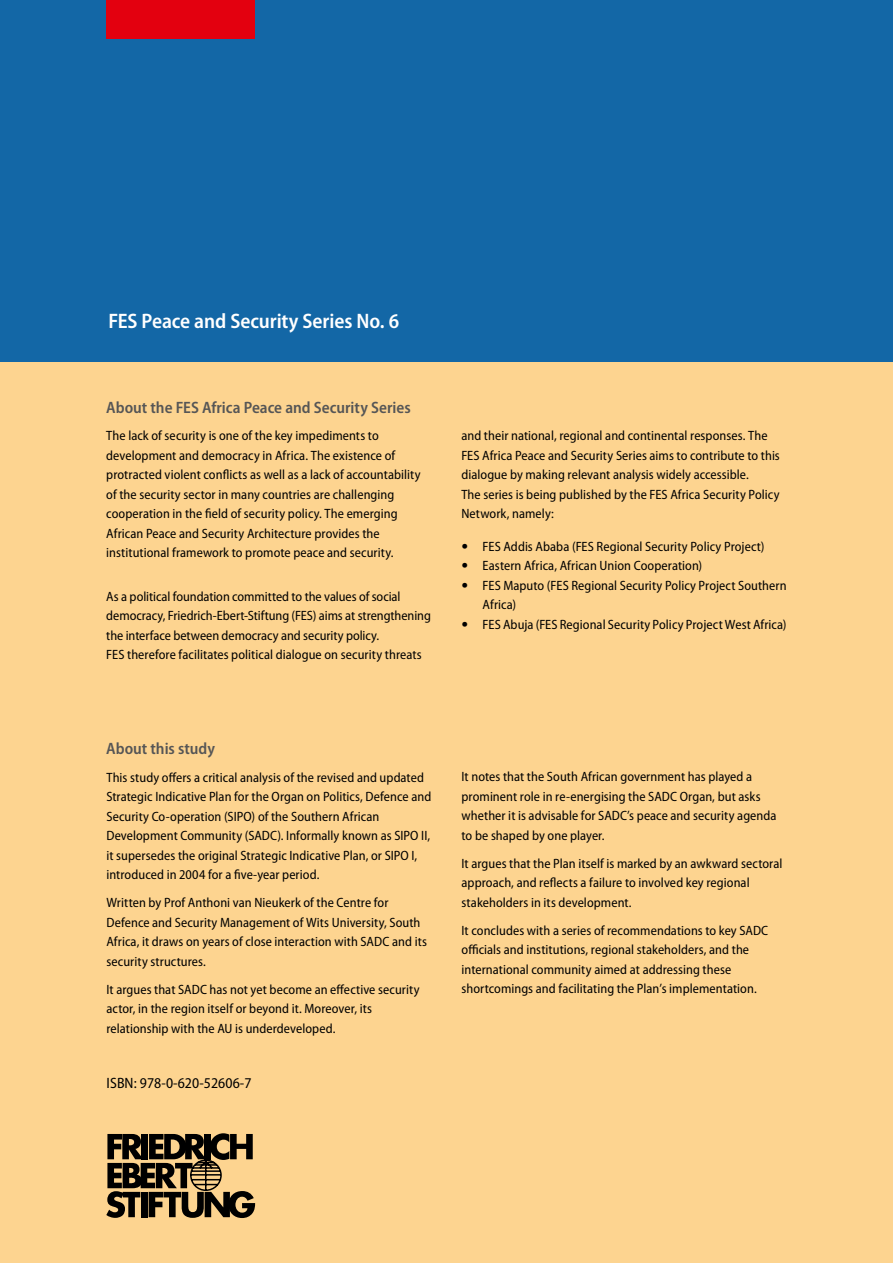
<style>
.page{position:relative;width:893px;height:1263px;background:#fff}
.page>*{position:absolute;margin:0;border:0;box-sizing:border-box;transform-origin:0 0}
.t1{font:600 semi-condensed 21px "Myriad Pro";letter-spacing:-.005em;color:#fff}
.t2{font:600 semi-condensed 16.5px "Myriad Pro";color:#565656}
.t3{font:semi-condensed 15px "Myriad Pro";letter-spacing:.005em;color:#000}
.t4{font:semi-condensed 13.5px/19.5px "Myriad Pro";letter-spacing:.005em;color:#000}
.s1{font-family:"Helvetica Neue";font-weight:700;font-stretch:normal}
</style>
<div class="page">
<div style="left:0;top:351px;width:893px;height:912px;background:#fdd490"></div>
<div style="left:0;top:0;width:893px;height:361px;background:#1367a6"></div>
<svg style="left:106px;top:1133px;width:149px;height:85px"></svg>
<div style="left:106px;top:0;width:149px;height:38px;background:#e3000f"></div>
<h1 class="t1" style="left:108px;top:309px;width:292px">FES Peace and Security Series No. 6</h1>
<p class="t2" style="left:106px;top:399px;width:306px">About the FES Africa Peace and Security Series</p>
<p class="t4" style="left:106px;top:426px;width:316px">The lack of security is one of the key impediments to development and democracy in Africa. The existence of protracted violent conflicts as well as a lack of accountability of the security sector in many countries are challenging cooperation in the field of security policy. The emerging African Peace and Security Architecture provides the institutional framework to promote peace and security.</p>
<p class="t4" style="left:106px;top:587px;width:326px">As a political foundation committed to the values of social democracy, Friedrich-Ebert-Stiftung (FES) aims at strengthening the interface between democracy and security policy.<br>FES therefore facilitates political dialogue on security threats</p>
<p class="t4" style="left:461px;top:426px;width:320px">and their national, regional and continental responses. The FES Africa Peace and Security Series aims to contribute to this dialogue by making relevant analysis widely accessible.<br>The series is being published by the FES Africa Security Policy Network, namely:</p>
<p class="t4" style="left:461px;top:537px;width:305px"><span class="s1">•</span> FES Addis Ababa (FES Regional Security Policy Project)</p>
<p class="t4" style="left:461px;top:556px;width:242px"><span class="s1">•</span> Eastern Africa, African Union Cooperation)</p>
<p class="t4" style="left:483px;top:576px;width:305px;text-indent:-21px"><span class="s1">•</span> FES Maputo (FES Regional Security Policy Project Southern<br>Africa)</p>
<p class="t4" style="left:461px;top:615px;width:327px"><span class="s1">•</span> FES Abuja (FES Regional Security Policy Project West Africa)</p>
<p class="t2" style="left:106px;top:740px;width:110px">About this study</p>
<p class="t4" style="left:106px;top:767px;width:326px">This study offers a critical analysis of the revised and updated Strategic Indicative Plan for the Organ on Politics, Defence and Security Co-operation (SIPO) of the Southern African Development Community (SADC). Informally known as SIPO II, it supersedes the original Strategic Indicative Plan, or SIPO I, introduced in 2004 for a five-year period.</p>
<p class="t4" style="left:106px;top:893px;width:322px">Written by Prof Anthoni van Nieukerk of the Centre for Defence and Security Management of Wits University, South Africa, it draws on years of close interaction with SADC and its security structures.</p>
<p class="t4" style="left:106px;top:979px;width:315px">It argues that SADC has not yet become an effective security actor, in the region itself or beyond it. Moreover, its relationship with the AU is underdeveloped.</p>
<p class="t3" style="left:107px;top:1075px;width:146px">ISBN: 978-0-620-52606-7</p>
<p class="t4" style="left:462px;top:767px;width:316px">It notes that the South African government has played a prominent role in re-energising the SADC Organ, but asks whether it is advisable for SADC’s peace and security agenda to be shaped by one player.</p>
<p class="t4" style="left:462px;top:854px;width:322px">It argues that the Plan itself is marked by an awkward sectoral approach, and reflects a failure to involved key regional stakeholders in its development.</p>
<p class="t4" style="left:462px;top:921px;width:308px">It concludes with a series of recommendations to key SADC officials and institutions, regional stakeholders, and the international community aimed at addressing these shortcomings and facilitating the Plan’s implementation.</p>
</div>
